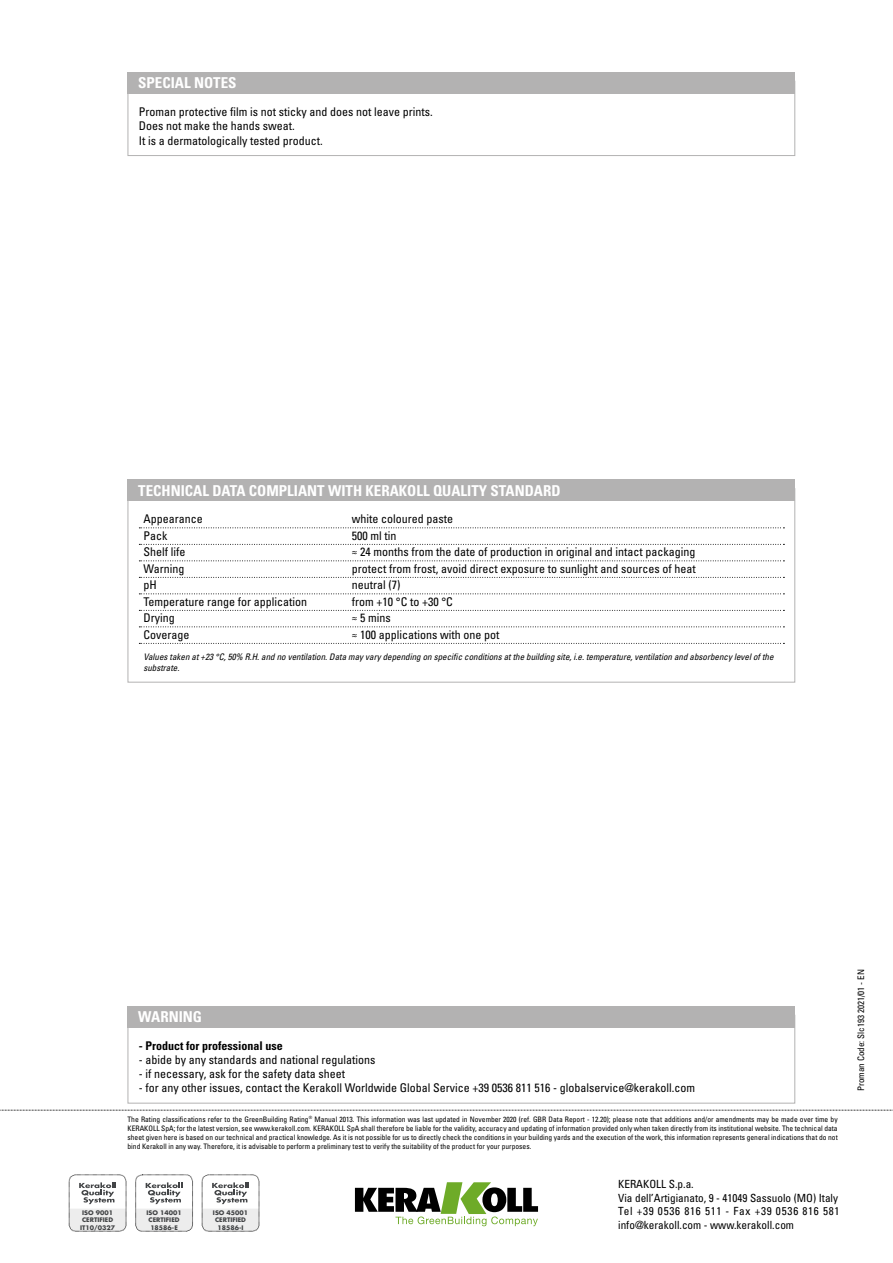
<style>
.page{position:relative;width:893px;height:1263px;background:#fff}
.page>*{position:absolute;margin:0;border:0;box-sizing:border-box;transform-origin:0 0}
.t1{font:700 condensed 15px "Univers LT Std";color:#fff}
.t2{font:condensed 12px/14.4px "Univers LT Std";color:#000}
.t3{font:700 condensed 12px "Univers LT Std";color:#000}
.t4{font:condensed 11.25px/13.5px "Univers LT Std";color:#000}
.t5{font:italic condensed 9px/10.8px "Univers LT Std";color:#000}
.t6{font:condensed 9px "Univers LT Std";color:#000}
.t7{font:condensed 7.5px/9px "Univers LT Std";color:#000;text-align:justify}
.t8{font:700 6.15px/7.4px "Futura Std";color:#424446;text-align:center}
</style>
<div class="page">
<svg style="left:0;top:1110px;width:893px;height:1px"></svg>
<svg style="left:355px;top:1182px;width:183px;height:44px"></svg>
<div style="left:69px;top:1175px;width:57px;height:56px;border:1px dashed #000;border-radius:7px"></div>
<svg style="left:69px;top:1182px;width:57px;height:49px"></svg>
<div style="left:136px;top:1175px;width:57px;height:56px;border:1px dashed #000;border-radius:7px"></div>
<svg style="left:136px;top:1182px;width:57px;height:49px"></svg>
<div style="left:202px;top:1175px;width:57px;height:56px;border:1px dashed #000;border-radius:7px"></div>
<svg style="left:202px;top:1182px;width:57px;height:49px"></svg>
<svg style="left:139px;top:527px;width:645px;height:1px"></svg>
<svg style="left:139px;top:544px;width:645px;height:1px"></svg>
<svg style="left:139px;top:560px;width:645px;height:1px"></svg>
<svg style="left:139px;top:577px;width:645px;height:1px"></svg>
<svg style="left:139px;top:593px;width:645px;height:1px"></svg>
<svg style="left:139px;top:610px;width:645px;height:1px"></svg>
<svg style="left:139px;top:626px;width:645px;height:1px"></svg>
<svg style="left:139px;top:643px;width:645px;height:1px"></svg>
<div style="left:128px;top:480px;width:667px;height:21px;background:#b3b2b2"></div>
<div style="left:128px;top:1015px;width:667px;height:88px;border:1px solid #b3b2b2"></div>
<div style="left:128px;top:1006px;width:667px;height:22px;background:#b3b2b2"></div>
<div style="left:128px;top:81px;width:667px;height:75px;border:1px solid #b3b2b2"></div>
<div style="left:128px;top:72px;width:667px;height:22px;background:#b3b2b2"></div>
<h1 class="t1" style="left:138px;top:74px;width:100px">SPECIAL NOTES</h1>
<h2 class="t2" style="left:139px;top:104px;width:295px">Proman protective film is not sticky and does not leave prints.<br>Does not make the hands sweat.<br>It is a dermatologically tested product.</h2>
<h1 class="t1" style="left:138px;top:481px;width:424px">TECHNICAL DATA COMPLIANT WITH KERAKOLL QUALITY STANDARD</h1>
<h2 class="t2" style="left:143px;top:512px;width:61px">Appearance</h2>
<h2 class="t2" style="left:352px;top:512px;width:103px">white coloured paste</h2>
<h2 class="t2" style="left:143px;top:528px;width:25px">Pack</h2>
<h2 class="t2" style="left:352px;top:528px;width:46px">500 ml tin</h2>
<h2 class="t2" style="left:143px;top:545px;width:43px">Shelf life</h2>
<h2 class="t2" style="left:352px;top:545px;width:345px">≈ 24 months from the date of production in original and intact packaging</h2>
<h2 class="t2" style="left:143px;top:561px;width:42px">Warning</h2>
<h2 class="t2" style="left:352px;top:561px;width:345px">protect from frost, avoid direct exposure to sunlight and sources of heat</h2>
<h2 class="t2" style="left:143px;top:578px;width:15px">pH</h2>
<h2 class="t2" style="left:352px;top:578px;width:50px">neutral (7)</h2>
<h2 class="t2" style="left:143px;top:594px;width:165px">Temperature range for application</h2>
<h2 class="t2" style="left:352px;top:594px;width:102px">from +10 °C to +30 °C</h2>
<h2 class="t2" style="left:143px;top:611px;width:33px">Drying</h2>
<h2 class="t2" style="left:352px;top:611px;width:40px">≈ 5 mins</h2>
<h2 class="t2" style="left:143px;top:627px;width:47px">Coverage</h2>
<h2 class="t2" style="left:352px;top:627px;width:149px">≈ 100 applications with one pot</h2>
<p class="t5" style="left:143px;top:652px;width:632px">Values taken at +23 °C, 50% R.H. and no ventilation. Data may vary depending on specific conditions at the building site, i.e. temperature, ventilation and absorbency level of the substrate.</p>
<h1 class="t1" style="left:138px;top:1008px;width:65px">WARNING</h1>
<h2 class="t3" style="left:139px;top:1038px;width:145px">- Product for professional use</h2>
<h2 class="t2" style="left:139px;top:1052px;width:238px">- abide by any standards and national regulations</h2>
<h2 class="t2" style="left:139px;top:1066px;width:208px">- if necessary, ask for the safety data sheet</h2>
<h2 class="t2" style="left:139px;top:1080px;width:558px">- for any other issues, contact the Kerakoll Worldwide Global Service +39 0536 811 516 - globalservice@kerakoll.com</h2>
<p class="t7" style="left:128px;top:1114px;width:712px">The Rating classifications refer to the GreenBuilding Rating<sup>®</sup> Manual 2013. This information was last updated in November 2020 (ref. GBR Data Report - 12.20); please note that additions and/or amendments may be made over time by KERAKOLL SpA; for the latest version, see www.kerakoll.com. KERAKOLL SpA shall therefore be liable for the validity, accuracy and updating of information provided only when taken directly from its institutional website. The technical data sheet given here is based on our technical and practical knowledge. As it is not possible for us to directly check the conditions in your building yards and the execution of the work, this information represents general indications that do not bind Kerakoll in any way. Therefore, it is advisable to perform a preliminary test to verify the suitability of the product for your purposes.</p>
<p class="t8" style="left:80px;top:1209px;width:36px">ISO 9001<br>CERTIFIED<br>IT10/0327</p>
<p class="t8" style="left:146px;top:1209px;width:37px">ISO 14001<br>CERTIFIED<br>18586-E</p>
<p class="t8" style="left:213px;top:1209px;width:37px">ISO 45001<br>CERTIFIED<br>18586-I</p>
<h3 class="t4" style="left:618px;top:1177px;width:223px">KERAKOLL S.p.a.<br>Via dell’Artigianato, 9 - 41049 Sassuolo (MO) Italy Tel +39 0536 816 511 - Fax +39 0536 816 581 info@kerakoll.com - www.kerakoll.com</h3>
<p class="t6" style="left:855px;top:1091px;width:123px;rotate:-90deg">Proman Code: Slc193 2021/01 - EN</p>
</div>
